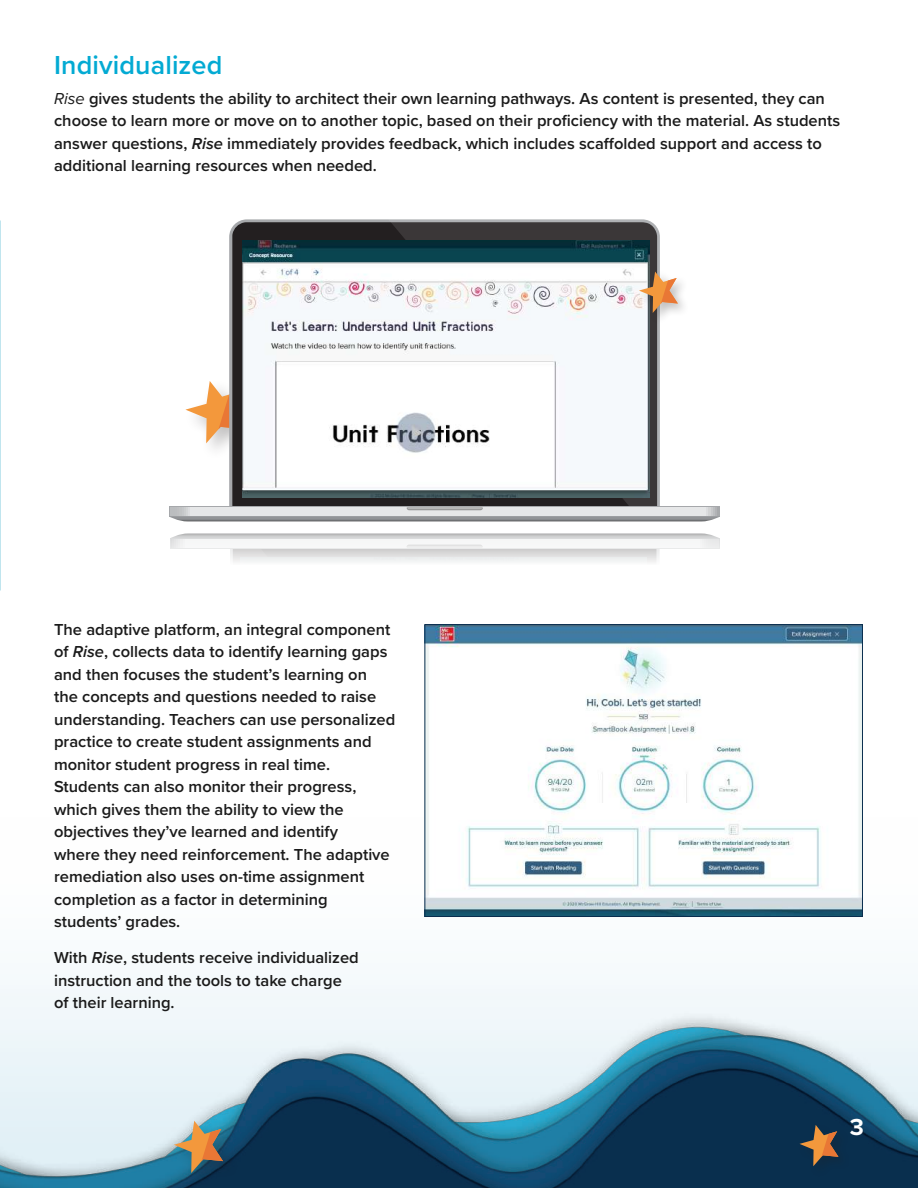
<style>
.page{position:relative;width:918px;height:1188px;background:#fff}
.page>*{position:absolute;margin:0;border:0;box-sizing:border-box;transform-origin:0 0}
.t1{font:600 27px "Proxima Nova";letter-spacing:.005em;color:#03aad3}
.t2{font:700 24px "Proxima Nova";color:#fff}
.t3{font:600 16.5px/22.5px "Proxima Nova";color:#1a1a1a}
.s1{font-weight:400;font-style:italic}
.s2{font-style:italic}
</style>
<div class="page">
<div style="left:0;top:817px;width:918px;height:371px;background:#f9fcfd"></div>
<img style="left:0;top:1013px;width:918px;height:175px">
<img style="left:427px;top:626px;width:434px;height:289px">
<div style="left:425px;top:624px;width:438px;height:293px;border:1px solid #0a2e4f"></div>
<img style="left:0;top:221px;width:1px;height:369px">
<div style="left:183px;top:377px;width:80px;height:85px;background:#231f20;opacity:.28"></div>
<svg style="left:185px;top:381px;width:44px;height:62px"></svg>
<svg style="left:232px;top:222px;width:156px;height:284px;background:#272425"></svg>
<svg style="left:388px;top:219px;width:272px;height:287px;background:#494749"></svg>
<img style="left:242px;top:240px;width:407px;height:257px">
<div style="left:169px;top:506px;width:551px;height:11px;background:#a6a8ab"></div>
<svg style="left:170px;top:507px;width:547px;height:9px;background:#e3e4e5"></svg>
<svg style="left:170px;top:517px;width:549px;height:4px;background:#888a8d"></svg>
<svg style="left:407px;top:507px;width:76px;height:3px"></svg>
<div style="left:637px;top:269px;width:54px;height:56px;background:#231f20;opacity:.28"></div>
<svg style="left:639px;top:272px;width:39px;height:41px"></svg>
<svg style="left:170px;top:533px;width:550px;height:29px"></svg>
<div style="left:798px;top:1122px;width:53px;height:57px;background:#092f4e"></div>
<svg style="left:800px;top:1125px;width:38px;height:41px"></svg>
<div style="left:171px;top:1118px;width:68px;height:70px;background:#231f20;opacity:.28"></div>
<svg style="left:174px;top:1121px;width:49px;height:52px;background:#898b7c"></svg>
<h1 class="t1" style="left:54px;top:45px;width:170px">Individualized</h1>
<p class="t3" style="left:54px;top:86px;width:788px"><span class="s1">Rise</span> gives students the ability to architect their own learning pathways. As content is presented, they can choose to learn more or move on to another topic, based on their proficiency with the material. As students answer questions, <span class="s2">Rise</span> immediately provides feedback, which includes scaffolded support and access to additional learning resources when needed.</p>
<p class="t3" style="left:54px;top:617px;width:343px">The adaptive platform, an integral component of <span class="s2">Rise</span>, collects data to identify learning gaps and then focuses the student’s learning on<br>the concepts and questions needed to raise understanding. Teachers can use personalized practice to create student assignments and monitor student progress in real time.<br>Students can also monitor their progress, which gives them the ability to view the objectives they’ve learned and identify<br>where they need reinforcement. The adaptive remediation also uses on-time assignment completion as a factor in determining students’ grades.</p>
<p class="t3" style="left:54px;top:946px;width:306px">With <span class="s2">Rise</span>, students receive individualized instruction and the tools to take charge of their learning.</p>
<h2 class="t2" style="left:850px;top:1109px;width:16px">3</h2>
</div>
